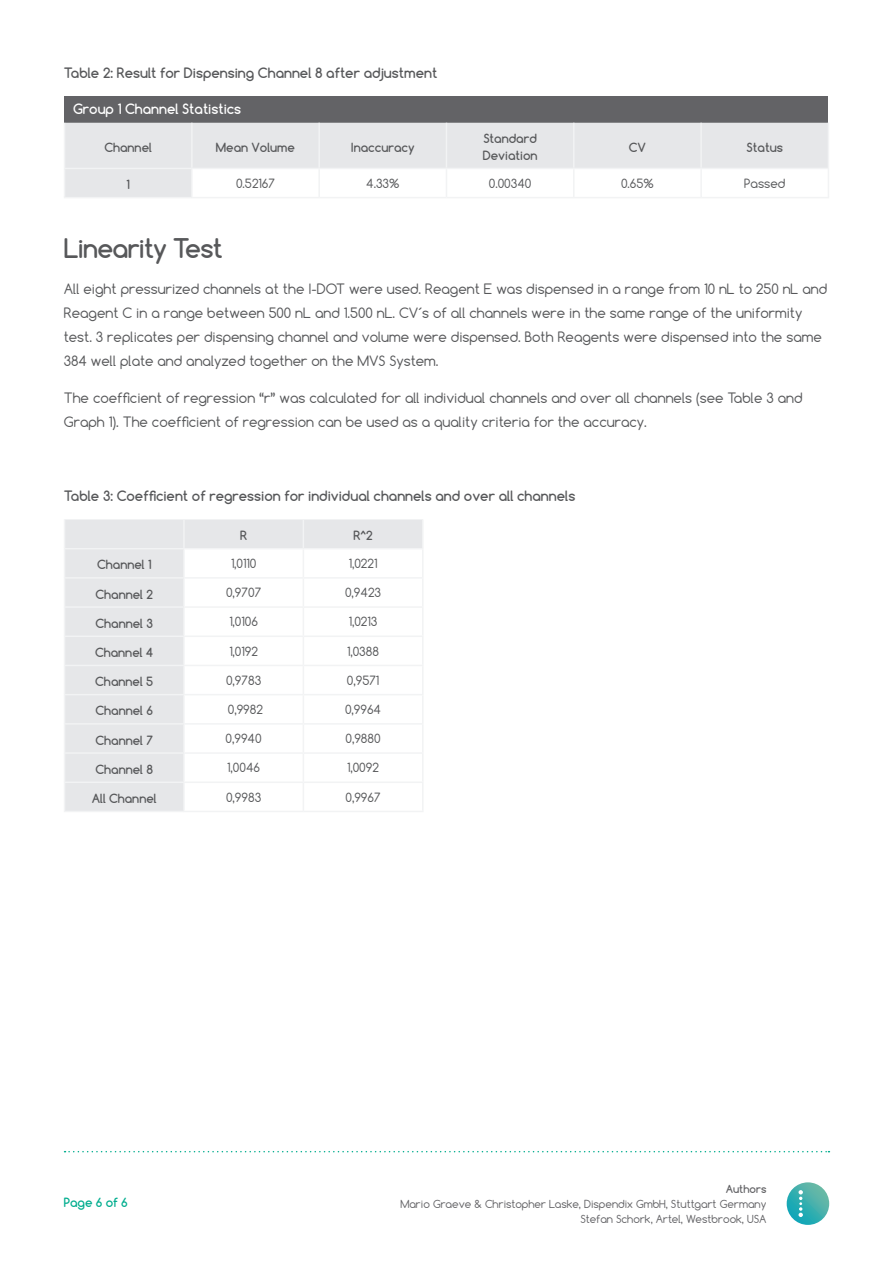
<style>
.page{position:relative;width:893px;height:1263px;background:#fff}
.page>*{position:absolute;margin:0;border:0;box-sizing:border-box;transform-origin:0 0}
.t1{font:700 25.5px "Comfortaa";letter-spacing:-.03em;color:#57585a}
.t2{font:13.5px/24px "Comfortaa";color:#57585a}
.t3{font:700 13.5px "Comfortaa";color:#57585a}
.t4{font:700 13.5px "Comfortaa";color:#fff}
.t5{font:12px "Comfortaa";color:#57585a}
.t6{font:700 12px/16.5px "Comfortaa";color:#57585a}
.t7{font:700 12px "Comfortaa";color:#00ad8e}
.t8{font:10.5px/15px "Comfortaa";color:#636366;text-align:right}
.t9{font:700 10.5px "Comfortaa";color:#636366}
</style>
<div class="page">
<svg style="left:65px;top:1151px;width:764px;height:1px"></svg>
<svg style="left:787px;top:1182px;width:42px;height:43px"></svg>
<div style="left:65px;top:96px;width:763px;height:27px;background:#636366"></div>
<svg style="left:64px;top:123px;width:765px;height:74px"></svg>
<hr style="left:64px;top:197px;width:128px;height:1px;background:#f2f3f4">
<hr style="left:192px;top:197px;width:127px;height:1px;background:#f2f3f4">
<hr style="left:319px;top:197px;width:127px;height:1px;background:#f2f3f4">
<hr style="left:446px;top:197px;width:128px;height:1px;background:#f2f3f4">
<hr style="left:574px;top:197px;width:127px;height:1px;background:#f2f3f4">
<hr style="left:701px;top:197px;width:128px;height:1px;background:#f2f3f4">
<hr style="left:422px;top:519px;width:2px;height:29px;background:#f2f3f4">
<hr style="left:303px;top:548px;width:121px;height:1px;background:#f2f3f4">
<hr style="left:422px;top:549px;width:2px;height:28px;background:#f2f3f4">
<hr style="left:303px;top:577px;width:121px;height:2px;background:#f2f3f4">
<hr style="left:422px;top:579px;width:2px;height:27px;background:#f2f3f4">
<hr style="left:303px;top:606px;width:121px;height:2px;background:#f2f3f4">
<hr style="left:422px;top:608px;width:2px;height:27px;background:#f2f3f4">
<hr style="left:303px;top:635px;width:121px;height:2px;background:#f2f3f4">
<hr style="left:422px;top:637px;width:2px;height:28px;background:#f2f3f4">
<hr style="left:303px;top:665px;width:121px;height:1px;background:#f2f3f4">
<hr style="left:422px;top:666px;width:2px;height:28px;background:#f2f3f4">
<hr style="left:303px;top:694px;width:121px;height:1px;background:#f2f3f4">
<hr style="left:422px;top:695px;width:2px;height:28px;background:#f2f3f4">
<hr style="left:303px;top:723px;width:121px;height:2px;background:#f2f3f4">
<hr style="left:422px;top:725px;width:2px;height:27px;background:#f2f3f4">
<hr style="left:303px;top:752px;width:121px;height:2px;background:#f2f3f4">
<hr style="left:422px;top:754px;width:2px;height:27px;background:#f2f3f4">
<hr style="left:303px;top:781px;width:121px;height:2px;background:#f2f3f4">
<svg style="left:64px;top:519px;width:358px;height:292px"></svg>
<hr style="left:422px;top:783px;width:2px;height:28px;background:#f2f3f4">
<hr style="left:64px;top:811px;width:120px;height:1px;background:#f2f3f4">
<hr style="left:184px;top:811px;width:119px;height:1px;background:#f2f3f4">
<hr style="left:303px;top:811px;width:121px;height:1px;background:#f2f3f4">
<p class="t3" style="left:64px;top:64px;width:375px">Table 2: Result for Dispensing Channel 8 after adjustment</p>
<p class="t4" style="left:73px;top:100px;width:170px">Group 1 Channel Statistics</p>
<p class="t6" style="left:104px;top:139px;width:49px">Channel</p>
<p class="t6" style="left:216px;top:139px;width:81px">Mean Volume</p>
<p class="t6" style="left:351px;top:139px;width:65px">Inaccuracy</p>
<p class="t6" style="left:483px;top:130px;width:56px">Standard<br>Deviation</p>
<p class="t6" style="left:629px;top:139px;width:19px">CV</p>
<p class="t6" style="left:747px;top:139px;width:38px">Status</p>
<p class="t6" style="left:127px;top:176px;width:5px">1</p>
<p class="t5" style="left:236px;top:176px;width:40px">0.52167</p>
<p class="t5" style="left:366px;top:176px;width:35px">4.33%</p>
<p class="t5" style="left:489px;top:176px;width:44px">0.00340</p>
<p class="t5" style="left:621px;top:176px;width:34px">0.65%</p>
<p class="t5" style="left:744px;top:176px;width:43px">Passed</p>
<p class="t1" style="left:64px;top:232px;width:161px">Linearity Test</p>
<p class="t2" style="left:64px;top:277px;width:765px">All eight pressurized channels at the I-DOT were used. Reagent E was dispensed in a range from 10 nL to 250 nL and Reagent C in a range between 500 nL and 1.500 nL. CV´s of all channels were in the same range of the uniformity test. 3 replicates per dispensing channel and volume were dispensed. Both Reagents were dispensed into the same 384 well plate and analyzed together on the MVS System.</p>
<p class="t2" style="left:64px;top:386px;width:740px">The coefficient of regression “r” was calculated for all individual channels and over all channels (see Table 3 and<br>Graph 1). The coefficient of regression can be used as a quality criteria for the accuracy.</p>
<p class="t3" style="left:64px;top:487px;width:513px">Table 3: Coefficient of regression for individual channels and over all channels</p>
<p class="t6" style="left:240px;top:527px;width:9px">R</p>
<p class="t6" style="left:353px;top:527px;width:21px">R^2</p>
<p class="t6" style="left:97px;top:556px;width:56px">Channel 1</p>
<p class="t5" style="left:231px;top:556px;width:27px">1,0110</p>
<p class="t5" style="left:349px;top:556px;width:30px">1,0221</p>
<p class="t6" style="left:96px;top:586px;width:59px">Channel 2</p>
<p class="t5" style="left:226px;top:585px;width:37px">0,9707</p>
<p class="t5" style="left:345px;top:585px;width:38px">0,9423</p>
<p class="t6" style="left:96px;top:615px;width:59px">Channel 3</p>
<p class="t5" style="left:229px;top:614px;width:30px">1,0106</p>
<p class="t5" style="left:349px;top:614px;width:30px">1,0213</p>
<p class="t6" style="left:95px;top:644px;width:60px">Channel 4</p>
<p class="t5" style="left:229px;top:643px;width:30px">1,0192</p>
<p class="t5" style="left:347px;top:643px;width:33px">1,0388</p>
<p class="t6" style="left:95px;top:673px;width:59px">Channel 5</p>
<p class="t5" style="left:226px;top:672px;width:37px">0,9783</p>
<p class="t5" style="left:347px;top:672px;width:34px">0,9571</p>
<p class="t6" style="left:96px;top:702px;width:59px">Channel 6</p>
<p class="t5" style="left:228px;top:702px;width:37px">0,9982</p>
<p class="t5" style="left:345px;top:702px;width:38px">0,9964</p>
<p class="t6" style="left:96px;top:732px;width:59px">Channel 7</p>
<p class="t5" style="left:226px;top:731px;width:38px">0,9940</p>
<p class="t5" style="left:345px;top:731px;width:37px">0,9880</p>
<p class="t6" style="left:96px;top:761px;width:59px">Channel 8</p>
<p class="t5" style="left:227px;top:760px;width:34px">1,0046</p>
<p class="t5" style="left:347px;top:760px;width:33px">1,0092</p>
<p class="t6" style="left:92px;top:790px;width:66px">All Channel</p>
<p class="t5" style="left:226px;top:789px;width:37px">0,9983</p>
<p class="t5" style="left:345px;top:789px;width:37px">0,9967</p>
<p class="t7" style="left:64px;top:1195px;width:65px">Page 6 of 6</p>
<p class="t9" style="left:726px;top:1182px;width:42px">Authors</p>
<p class="t8" style="left:400px;top:1196px;width:368px">Mario Graeve &amp; Christopher Laske, Dispendix GmbH, Stuttgart Germany<br>Stefan Schork, Artel, Westbrook, USA</p>
</div>
